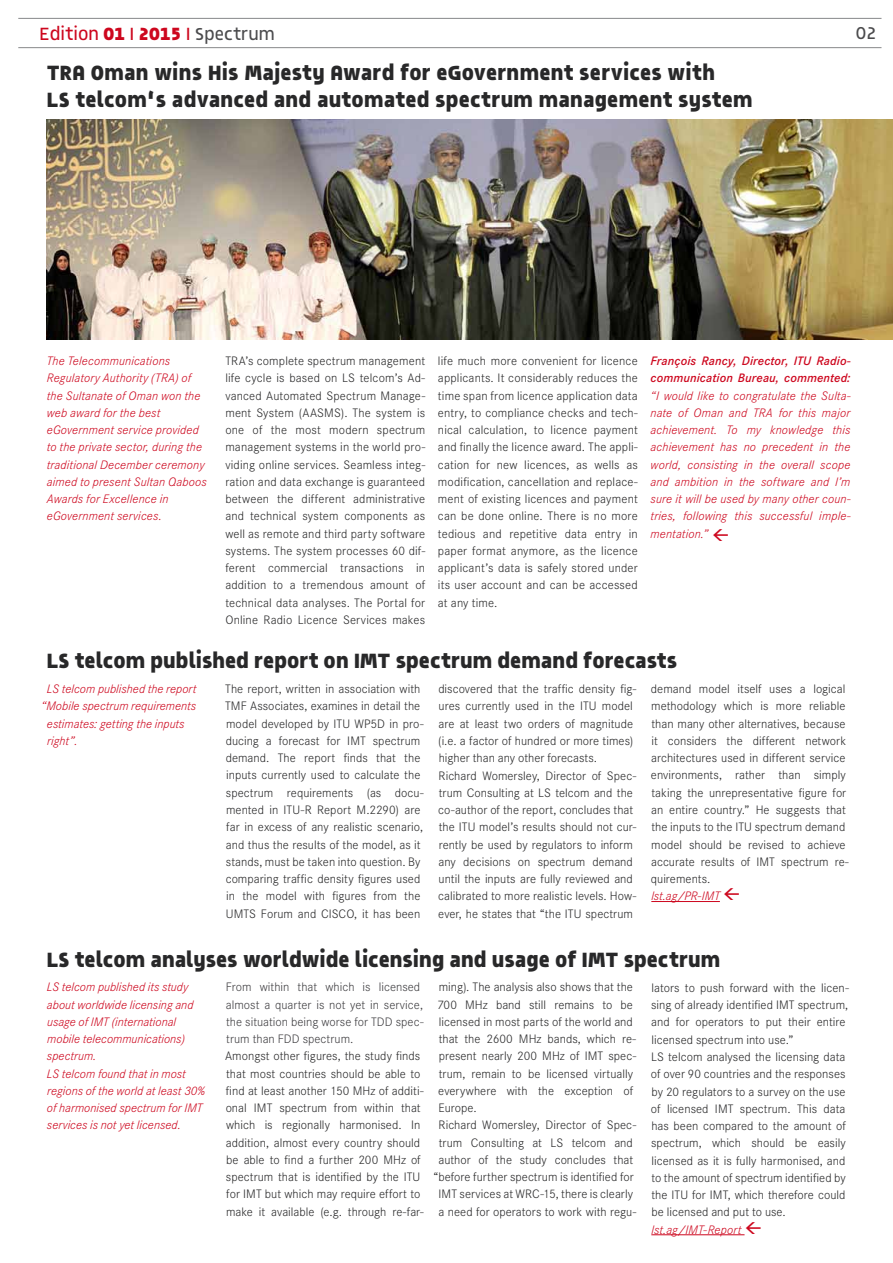
<style>
.page{position:relative;width:893px;height:1263px;background:#fff}
.page>*{position:absolute;margin:0;border:0;box-sizing:border-box;transform-origin:0 0}
.t1{font:21px/27px "Generation Z Bold";letter-spacing:.005em;color:#282829}
.t2{font:18px "Generation Z Medium";color:#cd071e}
.t3{font:17.55px "Generation Z Medium";color:#4b4b4d}
.t4{font:300 12.75px/17.2px "Corporate S";color:#282829}
.t5{font:italic 300 12.75px/17.2px "Corporate S";letter-spacing:.005em;color:#cd071e}
.t6{font:300 12.75px/17.2px "Corporate S";color:#3e3d40}
.t7{font:italic 600 12.75px/17.2px "Corporate S";letter-spacing:.01em;color:#cd071e}
.s1{font-family:"Generation Z Bold"}
.s2{font-size:17.55px;color:#4b4b4d}
</style>
<div class="page">
<hr style="left:18px;top:18px;width:863px;height:1px;background:#87888a">
<hr style="left:18px;top:47px;width:863px;height:1px;background:#87888a">
<hr style="left:651px;top:901px;width:69px;height:1px;background:#cd071e">
<hr style="left:651px;top:1234px;width:93px;height:1px;background:#cd071e">
<img style="left:47px;top:119px;width:846px;height:221px">
<h2 class="t2" style="left:40px;top:23px;width:237px">Edition <span class="s1">01</span> I <span class="s1">2015</span> I <span class="s2">Spectrum</span></h2>
<h3 class="t3" style="left:856px;top:22px;width:22px">02</h3>
<h1 class="t1" style="left:47px;top:58px;width:707px">TRA Oman wins His Majesty Award for eGovernment services with<br>LS telcom‘s advanced and automated spectrum management system</h1>
<p class="t5" style="left:47px;top:352px;width:162px">The Telecommunications<br>Regulatory Authority (TRA) of the Sultanate of Oman won the web award for the best eGovernment service provided to the private sector, during the traditional December ceremony aimed to present Sultan Qaboos<br>Awards for Excellence in eGovernment services.</p>
<p class="t4" style="left:225px;top:352px;width:201px;text-align:justify">TRA’s complete spectrum management life cycle is based on LS telcom’s Ad&shy;vanced Automated Spectrum Manage&shy;ment System (AASMS). The system is one of the most modern spectrum management systems in the world pro&shy;viding online services. Seamless integ&shy;ration and data exchange is guaranteed between the different administrative and technical system components as well as remote and third party software systems. The system processes 60 dif&shy;ferent commercial transactions in addition to a tremendous amount of technical data analyses. The Portal for Online Radio Licence Services makes</p>
<p class="t4" style="left:438px;top:352px;width:201px;text-align:justify">life much more convenient for licence applicants. It considerably reduces the time span from licence application data entry, to compliance checks and tech&shy;nical calculation, to licence payment and finally the licence award. The appli&shy;cation for new licences, as wells as modification, cancellation and replace&shy;ment of existing licences and payment can be done online. There is no more tedious and repetitive data entry in paper format anymore, as the licence applicant’s data is safely stored under its user account and can be accessed at any time.</p>
<p class="t7" style="left:651px;top:352px;width:202px">François Rancy, Director, ITU Radio&shy;communication Bureau, commented:</p>
<p class="t5" style="left:651px;top:387px;width:201px;text-align:justify">“I would like to congratulate the Sulta&shy;nate of Oman and TRA for this major achievement. To my knowledge this achievement has no precedent in the world, consisting in the overall scope and ambition in the software and I’m sure it will be used by many other coun&shy;tries, following this successful imple&shy;mentation.”</p>
<h1 class="t1" style="left:47px;top:646px;width:632px">LS telcom published report on IMT spectrum demand forecasts</h1>
<p class="t5" style="left:47px;top:680px;width:151px">LS telcom published the report</p>
<p class="t5" style="left:41px;top:698px;width:157px">“Mobile spectrum requirements</p>
<p class="t5" style="left:47px;top:715px;width:139px">estimates: getting the inputs</p>
<p class="t5" style="left:47px;top:732px;width:32px">right”.</p>
<p class="t4" style="left:225px;top:680px;width:200px">The report, written in association with TMF Associates, examines in detail the model developed by ITU WP5D in pro&shy;ducing a forecast for IMT spectrum demand. The report finds that the inputs currently used to calculate the spectrum requirements (as docu&shy;mented in ITU-R Report M.2290) are far in excess of any realistic scenario, and thus the results of the model, as it stands, must be taken into question. By comparing traffic density figures used in the model with figures from the UMTS Forum and CISCO, it has been</p>
<p class="t4" style="left:438px;top:680px;width:200px">discovered that the traffic density fig&shy;ures currently used in the ITU model are at least two orders of magnitude (i.e. a factor of hundred or more times) higher than any other forecasts.<br>Richard Womersley, Director of Spec&shy;trum Consulting at LS telcom and the co-author of the report, concludes that the ITU model’s results should not cur&shy;rently be used by regulators to inform any decisions on spectrum demand until the inputs are fully reviewed and calibrated to more realistic levels. How&shy;ever, he states that “the ITU spectrum</p>
<p class="t4" style="left:651px;top:680px;width:199px">demand model itself uses a logical methodology which is more reliable than many other alternatives, because it considers the different network architectures used in different service environments, rather than simply taking the unrepresentative figure for an entire country.” He suggests that the inputs to the ITU spectrum demand model should be revised to achieve accurate results of IMT spectrum re&shy;quirements.</p>
<p class="t5" style="left:651px;top:887px;width:70px">lst.ag/PR-IMT</p>
<h1 class="t1" style="left:47px;top:945px;width:675px">LS telcom analyses worldwide licensing and usage of IMT spectrum</h1>
<p class="t5" style="left:47px;top:979px;width:160px">LS telcom published its study about worldwide licensing and usage of IMT (international mobile telecommunications) spectrum.<br>LS telcom found that in most regions of the world at least 30% of harmonised spectrum for IMT services is not yet licensed.</p>
<p class="t6" style="left:226px;top:979px;width:199px">From within that which is licensed almost a quarter is not yet in service, the situation being worse for TDD spec&shy;trum than FDD spectrum.</p>
<p class="t4" style="left:439px;top:979px;width:196px">ming). The analysis also shows that the</p>
<p class="t4" style="left:437px;top:996px;width:197px">700 MHz band still remains to be</p>
<p class="t4" style="left:439px;top:1013px;width:195px">licensed in most parts of the world and</p>
<p class="t4" style="left:439px;top:1030px;width:199px">that the 2600 MHz bands, which re-</p>
<p class="t4" style="left:439px;top:1048px;width:199px">present nearly 200 MHz of IMT spec-</p>
<p class="t4" style="left:439px;top:1065px;width:196px">trum, remain to be licensed virtually</p>
<p class="t4" style="left:438px;top:1082px;width:197px">everywhere with the exception of</p>
<p class="t4" style="left:439px;top:1099px;width:40px">Europe.</p>
<p class="t4" style="left:439px;top:1117px;width:199px">Richard Womersley, Director of Spec-</p>
<p class="t4" style="left:439px;top:1134px;width:196px">trum Consulting at LS telcom and</p>
<p class="t4" style="left:438px;top:1151px;width:196px">author of the study concludes that</p>
<p class="t4" style="left:433px;top:1168px;width:202px">“before further spectrum is identified for</p>
<p class="t4" style="left:439px;top:1186px;width:196px">IMT services at WRC-15, there is clearly</p>
<p class="t4" style="left:438px;top:1203px;width:199px">a need for operators to work with regu-</p>
<p class="t4" style="left:651px;top:979px;width:199px">lators to push forward with the licen&shy;sing of already identified IMT spectrum, and for operators to put their entire licensed spectrum into use.”<br>LS telcom analysed the licensing data of over 90 countries and the responses by 20 regulators to a survey on the use of licensed IMT spectrum. This data has been compared to the amount of spectrum, which should be easily licensed as it is fully harmonised, and to the amount of spectrum identified by the ITU for IMT, which therefore could be licensed and put to use.</p>
<p class="t5" style="left:651px;top:1221px;width:92px">lst.ag/IMT-Report</p>
<p class="t4" style="left:225px;top:1048px;width:200px">Amongst other figures, the study finds that most countries should be able to find at least another 150 MHz of additi&shy;onal IMT spectrum from within that which is regionally harmonised. In addition, almost every country should be able to find a further 200 MHz of spectrum that is identified by the ITU for IMT but which may require effort to make it available (e.g. through re-far-</p>
</div>
